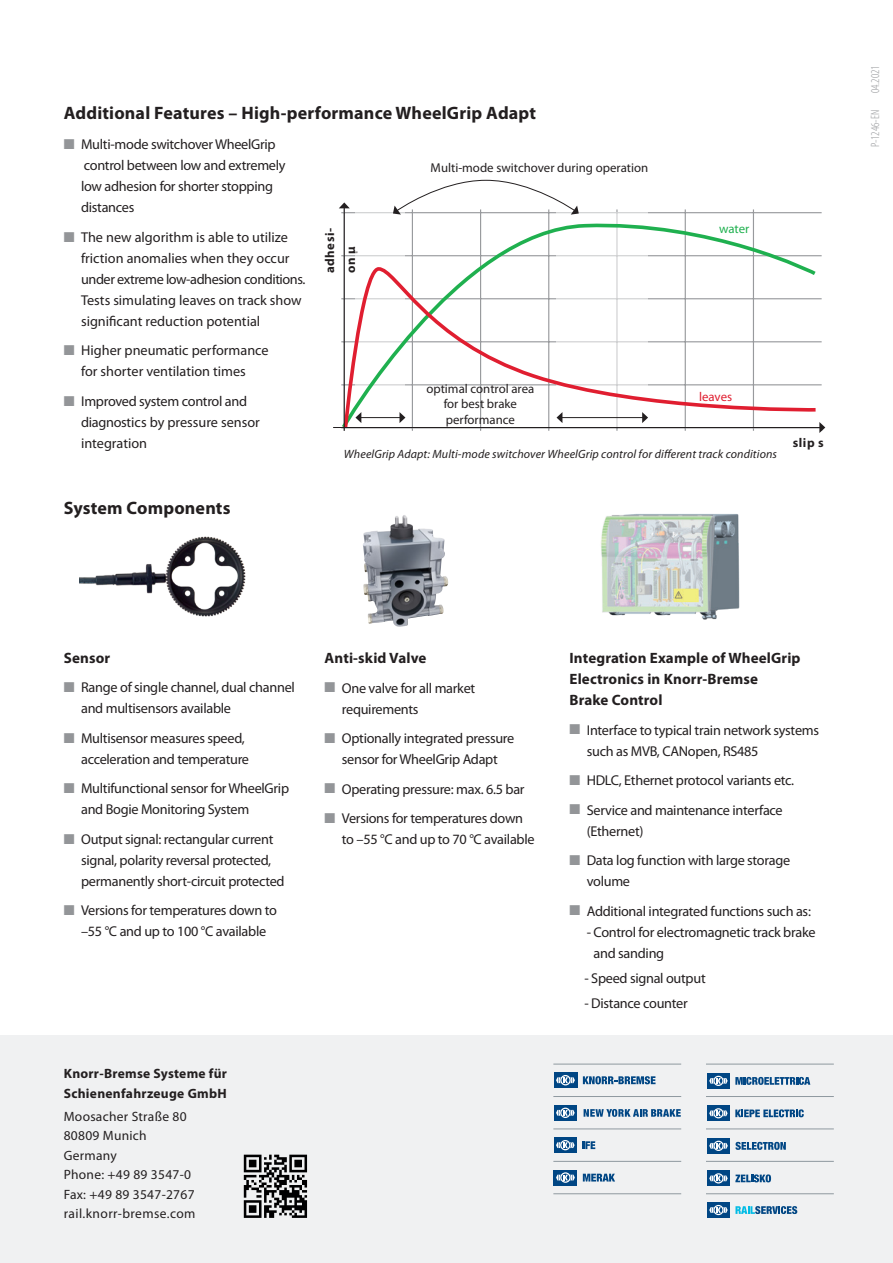
<style>
.page{position:relative;width:893px;height:1263px;background:#fff}
.page>*{position:absolute;margin:0;border:0;box-sizing:border-box;transform-origin:0 0}
.Head_30_pt_2010{font:700 18px "Myriad Pro";letter-spacing:.01em;color:#231f20}
.Head_30_pt_2010-2{font:700 15px/21px "Myriad Pro";letter-spacing:.01em;color:#231f20}
.Head_30_pt_2010-3{font:14.25px/21px "Myriad Pro";letter-spacing:-.02em;color:#231f20}
.Head_30_pt_2010-4{font:14.25px/21px "Myriad Pro";color:#231f20}
.t1{font:13.5px/19.5px "Myriad Pro";letter-spacing:.02em;color:#231f20}
.t2{font:700 13.5px/19.5px "Myriad Pro";letter-spacing:.02em;color:#231f20}
.t3{font:12.75px/15.5px "Myriad Pro";color:#231f20}
.Headline_fliesstext{font:700 12.75px/20.9px "Myriad Pro";letter-spacing:.04em;color:#231f20}
.t4{font:12.75px "Myriad Pro";color:#e01e30}
.t5{font:12.75px "Myriad Pro";letter-spacing:-.005em;color:#1fb04f}
.Head_30_pt_2010-5{font:italic 12px "Myriad Pro";letter-spacing:.01em;color:#231f20}
.t6{font:300 condensed 12px "Myriad Pro";color:#939598}
.s1{color:#939598}
</style>
<div class="page">
<img style="left:79px;top:536px;width:167px;height:81px">
<img style="left:363px;top:515px;width:41px;height:48px">
<img style="left:601px;top:514px;width:139px;height:106px">
<hr style="left:344px;top:212px;width:478px;height:1px;background:#989a9d">
<hr style="left:344px;top:255px;width:478px;height:1px;background:#989a9d">
<hr style="left:344px;top:298px;width:478px;height:1px;background:#989a9d">
<hr style="left:344px;top:341px;width:478px;height:1px;background:#989a9d">
<hr style="left:344px;top:384px;width:478px;height:1px;background:#989a9d">
<hr style="left:753px;top:209px;width:1px;height:219px;background:#989a9d">
<hr style="left:685px;top:209px;width:1px;height:219px;background:#989a9d">
<hr style="left:616px;top:209px;width:1px;height:219px;background:#989a9d">
<hr style="left:548px;top:209px;width:1px;height:219px;background:#989a9d">
<hr style="left:480px;top:209px;width:1px;height:219px;background:#989a9d">
<hr style="left:412px;top:209px;width:1px;height:219px;background:#989a9d">
<svg style="left:341px;top:217px;width:477px;height:212px"></svg>
<svg style="left:342px;top:265px;width:477px;height:166px"></svg>
<svg style="left:393px;top:179px;width:186px;height:36px"></svg>
<hr style="left:562px;top:417px;width:81px;height:1px;background:#231f20">
<svg style="left:556px;top:412px;width:6px;height:11px"></svg>
<svg style="left:642px;top:412px;width:6px;height:11px"></svg>
<hr style="left:361px;top:417px;width:39px;height:1px;background:#231f20">
<svg style="left:355px;top:412px;width:6px;height:11px"></svg>
<svg style="left:399px;top:412px;width:6px;height:11px"></svg>
<hr style="left:344px;top:208px;width:1px;height:223px;background:#231f20">
<svg style="left:339px;top:202px;width:11px;height:11px"></svg>
<hr style="left:333px;top:427px;width:487px;height:1px;background:#231f20">
<svg style="left:819px;top:422px;width:6px;height:11px"></svg>
<div style="left:0;top:1035px;width:893px;height:228px;background:#f0f1f2"></div>
<svg style="left:583px;top:1076px;width:72px;height:8px"></svg>
<div style="left:554px;top:1072px;width:23px;height:16px;background:#004684"></div>
<svg style="left:556px;top:1075px;width:19px;height:10px"></svg>
<hr style="left:553px;top:1064px;width:128px;height:1px;background:#8f99a0">
<hr style="left:553px;top:1096px;width:128px;height:1px;background:#8f99a0">
<hr style="left:553px;top:1161px;width:128px;height:1px;background:#8f99a0">
<hr style="left:553px;top:1193px;width:128px;height:1px;background:#8f99a0">
<hr style="left:553px;top:1128px;width:128px;height:1px;background:#8f99a0">
<hr style="left:706px;top:1193px;width:128px;height:1px;background:#8f99a0">
<hr style="left:706px;top:1096px;width:128px;height:1px;background:#8f99a0">
<hr style="left:706px;top:1128px;width:128px;height:1px;background:#8f99a0">
<hr style="left:706px;top:1161px;width:128px;height:1px;background:#8f99a0">
<div style="left:554px;top:1105px;width:23px;height:15px;background:#004684"></div>
<svg style="left:556px;top:1107px;width:19px;height:11px"></svg>
<svg style="left:584px;top:1109px;width:97px;height:8px"></svg>
<hr style="left:706px;top:1064px;width:128px;height:1px;background:#8f99a0">
<div style="left:554px;top:1170px;width:23px;height:15px;background:#004684"></div>
<svg style="left:556px;top:1172px;width:19px;height:11px"></svg>
<svg style="left:583px;top:1174px;width:32px;height:7px"></svg>
<div style="left:554px;top:1137px;width:23px;height:16px;background:#004684"></div>
<svg style="left:556px;top:1140px;width:19px;height:10px"></svg>
<svg style="left:582px;top:1141px;width:13px;height:8px"></svg>
<div style="left:707px;top:1073px;width:23px;height:15px;background:#004684"></div>
<svg style="left:709px;top:1076px;width:19px;height:10px"></svg>
<svg style="left:735px;top:1077px;width:75px;height:8px"></svg>
<div style="left:707px;top:1138px;width:23px;height:15px;background:#004684"></div>
<svg style="left:709px;top:1141px;width:19px;height:10px"></svg>
<svg style="left:735px;top:1142px;width:51px;height:8px"></svg>
<div style="left:707px;top:1106px;width:23px;height:15px;background:#004684"></div>
<svg style="left:709px;top:1108px;width:19px;height:10px"></svg>
<svg style="left:735px;top:1109px;width:69px;height:8px"></svg>
<div style="left:707px;top:1202px;width:23px;height:16px;background:#004684"></div>
<svg style="left:709px;top:1205px;width:19px;height:10px"></svg>
<svg style="left:735px;top:1206px;width:62px;height:8px"></svg>
<div style="left:707px;top:1171px;width:23px;height:15px;background:#004684"></div>
<svg style="left:709px;top:1173px;width:19px;height:10px"></svg>
<svg style="left:735px;top:1174px;width:36px;height:8px"></svg>
<svg style="left:244px;top:1155px;width:63px;height:63px"></svg>
<p class="Head_30_pt_2010" style="left:64px;top:101px;width:474px">Additional Features – High-performance WheelGrip Adapt</p>
<p class="Head_30_pt_2010-3" style="left:81px;top:134px;width:206px;text-indent:-17px"><span class="s1">■</span> Multi-mode switchover WheelGrip control between low and extremely low adhesion for shorter stopping distances</p>
<p class="Head_30_pt_2010-4" style="left:81px;top:226px;width:226px;text-indent:-17px"><span class="s1">■</span> The new algorithm is able to utilize friction anomalies when they occur under extreme low-adhesion conditions.<br>Tests simulating leaves on track show significant reduction potential</p>
<p class="Head_30_pt_2010-4" style="left:64px;top:340px;width:206px;text-align:center"><span class="s1">■</span> Higher pneumatic performance for shorter ventilation times</p>
<p class="Head_30_pt_2010-3" style="left:81px;top:390px;width:180px;text-indent:-17px"><span class="s1">■</span> Improved system control and diagnostics by pressure sensor integration</p>
<p class="t3" style="left:431px;top:160px;width:219px">Multi-mode switchover during operation</p>
<p class="Headline_fliesstext" style="left:319px;top:273px;width:46px;rotate:-90deg">adhesi&shy;on µ</p>
<p class="t5" style="left:719px;top:221px;width:32px">water</p>
<p class="t3" style="left:426px;top:380px;width:109px">optimal control area</p>
<p class="t3" style="left:444px;top:396px;width:75px">for best brake performance</p>
<p class="t4" style="left:699px;top:388px;width:35px">leaves</p>
<p class="Head_30_pt_2010-5" style="left:344px;top:446px;width:435px">WheelGrip Adapt: Multi-mode switchover WheelGrip control for different track conditions</p>
<p class="Headline_fliesstext" style="left:793px;top:432px;width:32px">slip s</p>
<p class="Head_30_pt_2010" style="left:64px;top:496px;width:168px">System Components</p>
<p class="t6" style="left:868px;top:93px;width:29px;rotate:-90deg">04.2021</p>
<p class="t6" style="left:868px;top:147px;width:39px;rotate:-90deg">P-1246-EN</p>
<p class="Head_30_pt_2010-2" style="left:64px;top:646px;width:48px">Sensor</p>
<p class="Head_30_pt_2010-3" style="left:81px;top:676px;width:215px;text-indent:-17px"><span class="s1">■</span> Range of single channel, dual channel and multisensors available</p>
<p class="Head_30_pt_2010-3" style="left:64px;top:727px;width:187px;text-align:right"><span class="s1">■</span> Multisensor measures speed, acceleration and temperature</p>
<p class="Head_30_pt_2010-3" style="left:81px;top:777px;width:210px;text-indent:-17px"><span class="s1">■</span> Multifunctional sensor for WheelGrip and Bogie Monitoring System</p>
<p class="Head_30_pt_2010-3" style="left:81px;top:828px;width:205px;text-indent:-17px"><span class="s1">■</span> Output signal: rectangular current signal, polarity reversal protected, permanently short-circuit protected</p>
<p class="Head_30_pt_2010-3" style="left:64px;top:899px;width:215px;text-align:center"><span class="s1">■</span> Versions for temperatures down to –55 °C and up to 100 °C available</p>
<p class="Head_30_pt_2010-2" style="left:325px;top:646px;width:103px">Anti-skid Valve</p>
<p class="Head_30_pt_2010-3" style="left:342px;top:677px;width:135px;text-indent:-17px"><span class="s1">■</span> One valve for all market requirements</p>
<p class="Head_30_pt_2010-3" style="left:325px;top:728px;width:191px;text-align:center"><span class="s1">■</span> Optionally integrated pressure sensor for WheelGrip Adapt</p>
<p class="Head_30_pt_2010-3" style="left:325px;top:778px;width:201px"><span class="s1">■</span> Operating pressure: max. 6.5 bar</p>
<p class="Head_30_pt_2010-3" style="left:342px;top:808px;width:194px;text-indent:-17px"><span class="s1">■</span> Versions for temperatures down to –55 °C and up to 70 °C available</p>
<p class="t2" style="left:64px;top:1063px;width:165px">Knorr-Bremse Systeme für<br>Schienenfahrzeuge GmbH</p>
<p class="t1" style="left:64px;top:1106px;width:124px">Moosacher Straße 80</p>
<p class="t1" style="left:64px;top:1126px;width:84px">80809 Munich</p>
<p class="t1" style="left:64px;top:1145px;width:55px">Germany</p>
<p class="t1" style="left:64px;top:1165px;width:129px">Phone: +49 89 3547-0</p>
<p class="t1" style="left:64px;top:1184px;width:133px">Fax: +49 89 3547-2767 rail.knorr-bremse.com</p>
<p class="Head_30_pt_2010-2" style="left:569px;top:646px;width:233px">Integration Example of WheelGrip<br>Electronics in Knorr-Bremse<br>Brake Control</p>
<p class="Head_30_pt_2010-3" style="left:587px;top:719px;width:234px;text-indent:-17px"><span class="s1">■</span> Interface to typical train network systems such as MVB, CANopen, RS485</p>
<p class="Head_30_pt_2010-3" style="left:569px;top:770px;width:226px"><span class="s1">■</span> HDLC, Ethernet protocol variants etc.</p>
<p class="Head_30_pt_2010-3" style="left:587px;top:799px;width:197px;text-indent:-17px"><span class="s1">■</span> Service and maintenance interface (Ethernet)</p>
<p class="Head_30_pt_2010-3" style="left:587px;top:850px;width:205px;text-indent:-17px"><span class="s1">■</span> Data log function with large storage volume</p>
<p class="Head_30_pt_2010-3" style="left:569px;top:900px;width:243px"><span class="s1">■</span> Additional integrated functions such as:</p>
<p class="Head_30_pt_2010-3" style="left:594px;top:921px;width:223px;text-indent:-7px">- Control for electromagnetic track brake and sanding</p>
<p class="Head_30_pt_2010-3" style="left:584px;top:967px;width:123px">- Speed signal output</p>
<p class="Head_30_pt_2010-3" style="left:584px;top:993px;width:105px">- Distance counter</p>
</div>
